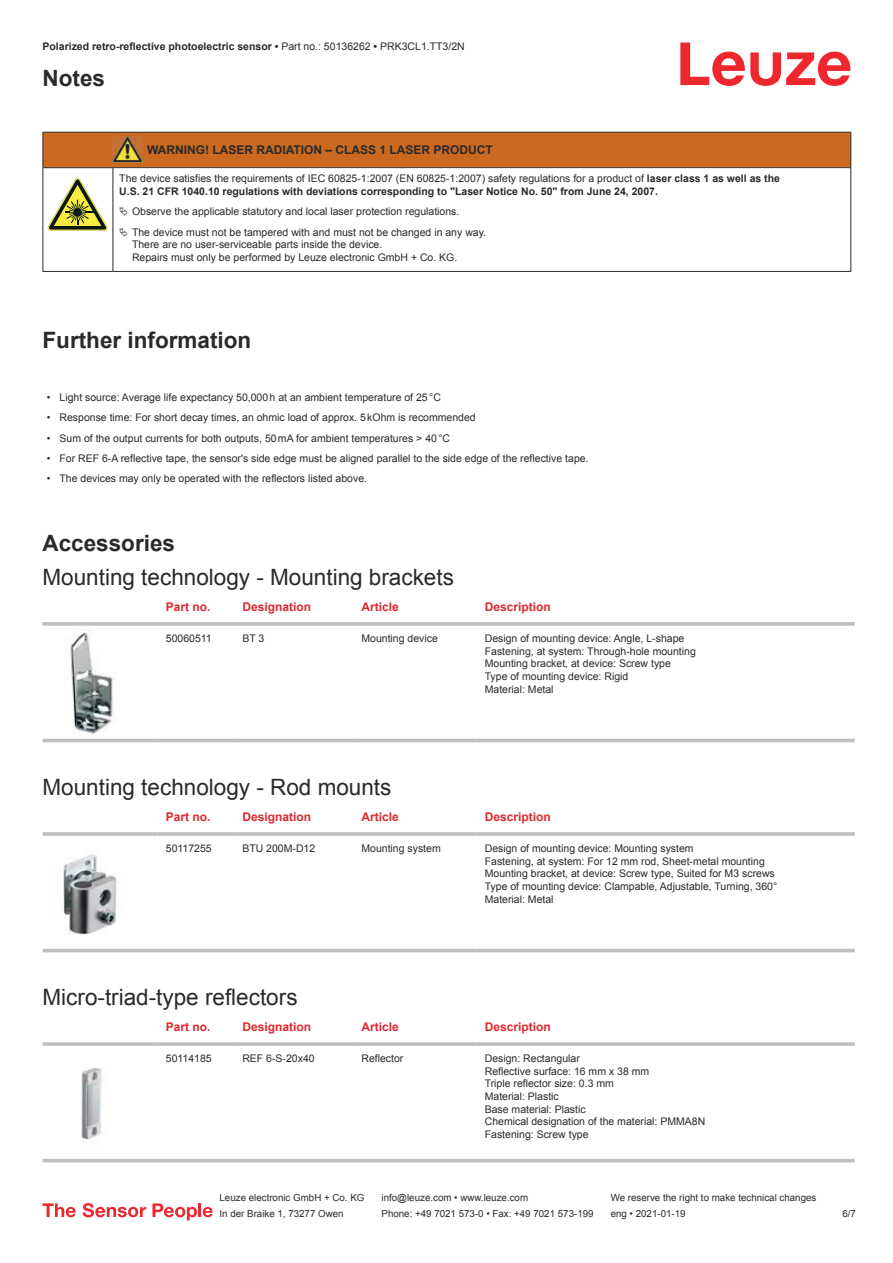
<style>
.page{position:relative;width:893px;height:1263px;background:#fff}
.page>*{position:absolute;margin:0;border:0;box-sizing:border-box;transform-origin:0 0}
.t1{font:22.5px "Arial";color:#2b292a}
.t2{font:700 22.5px "Arial";color:#2b292a}
.t3{font:700 12px "Arial";color:#db2a30}
.t4{font:700 12px "Arial";color:#2b292a}
.t5{font:10.5px/12.6px "Arial";color:#2b292a}
.t6{font:700 10.5px/12.6px "Arial";color:#2b292a}
.t7{font:9.75px "Arial";color:#2b292a}
.s1{font-weight:400}
</style>
<div class="page">
<svg style="left:680px;top:43px;width:170px;height:43px"></svg>
<svg style="left:43px;top:629px;width:812px;height:114px"></svg>
<svg style="left:43px;top:622px;width:114px;height:4px"></svg>
<hr style="left:157px;top:622px;width:77px;height:4px;background:#c5c7c9">
<svg style="left:234px;top:622px;width:119px;height:4px"></svg>
<svg style="left:353px;top:622px;width:123px;height:4px"></svg>
<hr style="left:476px;top:622px;width:379px;height:4px;background:#c5c7c9">
<hr style="left:43px;top:739px;width:114px;height:3px;background:#bdbfc1">
<hr style="left:157px;top:739px;width:77px;height:3px;background:#bdbfc1">
<hr style="left:234px;top:739px;width:119px;height:3px;background:#bdbfc1">
<hr style="left:353px;top:739px;width:123px;height:3px;background:#bdbfc1">
<hr style="left:476px;top:739px;width:379px;height:3px;background:#bdbfc1">
<img style="left:65px;top:630px;width:53px;height:106px">
<svg style="left:43px;top:948px;width:812px;height:5px;fill:#eeefef"></svg>
<hr style="left:43px;top:832px;width:114px;height:4px;background:#bdbfc1">
<hr style="left:157px;top:832px;width:77px;height:4px;background:#c9cbcd">
<hr style="left:234px;top:832px;width:119px;height:4px;background:#c4c6c7">
<hr style="left:353px;top:832px;width:123px;height:4px;background:#bdbfc1">
<hr style="left:476px;top:832px;width:379px;height:4px;background:#c9cbcd">
<hr style="left:43px;top:949px;width:114px;height:3px;background:#bdbfc1">
<hr style="left:157px;top:949px;width:77px;height:3px;background:#bdbfc1">
<hr style="left:234px;top:949px;width:119px;height:3px;background:#bdbfc1">
<hr style="left:353px;top:949px;width:123px;height:3px;background:#bdbfc1">
<hr style="left:476px;top:949px;width:379px;height:3px;background:#bdbfc1">
<img style="left:63px;top:854px;width:54px;height:81px">
<svg style="left:43px;top:1162px;width:812px;height:1px"></svg>
<hr style="left:43px;top:1042px;width:114px;height:4px;background:#bdbfc1">
<hr style="left:157px;top:1042px;width:77px;height:4px;background:#c7c9ca">
<hr style="left:234px;top:1042px;width:119px;height:4px;background:#bdbfc1">
<hr style="left:353px;top:1042px;width:123px;height:4px;background:#bdbfc1">
<hr style="left:476px;top:1042px;width:379px;height:4px;background:#c7c9ca">
<hr style="left:43px;top:1159px;width:114px;height:3px;background:#bdbfc1">
<hr style="left:157px;top:1159px;width:77px;height:3px;background:#bdbfc1">
<hr style="left:234px;top:1159px;width:119px;height:3px;background:#bdbfc1">
<hr style="left:353px;top:1159px;width:123px;height:3px;background:#bdbfc1">
<hr style="left:476px;top:1159px;width:379px;height:3px;background:#bdbfc1">
<img style="left:81px;top:1068px;width:21px;height:75px">
<svg style="left:43px;top:1203px;width:33px;height:14px"></svg>
<svg style="left:83px;top:1203px;width:63px;height:14px"></svg>
<svg style="left:153px;top:1203px;width:44px;height:17px"></svg>
<hr style="left:198px;top:1203px;width:3px;height:14px;background:#ed272d">
<svg style="left:203px;top:1207px;width:10px;height:10px"></svg>
<div style="left:44px;top:133px;width:806px;height:34px;background:#ca691f"></div>
<svg style="left:44px;top:168px;width:806px;height:103px"></svg>
<hr style="left:43px;top:132px;width:70px;height:1px;background:#2b292a">
<hr style="left:43px;top:133px;width:1px;height:34px;background:#2b292a">
<hr style="left:43px;top:167px;width:70px;height:1px;background:#2b292a">
<hr style="left:113px;top:132px;width:30px;height:1px;background:#2b292a">
<hr style="left:113px;top:167px;width:30px;height:1px;background:#2b292a">
<hr style="left:143px;top:132px;width:708px;height:1px;background:#2b292a">
<hr style="left:850px;top:133px;width:1px;height:34px;background:#2b292a">
<hr style="left:143px;top:167px;width:708px;height:1px;background:#2b292a">
<hr style="left:43px;top:168px;width:1px;height:99px;background:#2b292a">
<hr style="left:113px;top:168px;width:1px;height:99px;background:#2b292a">
<hr style="left:850px;top:168px;width:1px;height:99px;background:#2b292a">
<hr style="left:43px;top:271px;width:70px;height:1px;background:#2b292a">
<hr style="left:113px;top:271px;width:30px;height:1px;background:#2b292a">
<hr style="left:143px;top:271px;width:708px;height:1px;background:#2b292a">
<img style="left:113px;top:136px;width:30px;height:27px">
<svg style="left:47px;top:178px;width:60px;height:53px"></svg>
<svg style="left:115px;top:169px;width:734px;height:98px"></svg>
<svg style="left:120px;top:207px;width:8px;height:9px"></svg>
<svg style="left:120px;top:227px;width:8px;height:10px"></svg>
<p class="t6" style="left:43px;top:41px;width:424px">Polarized retro-reflective photoelectric sensor • <span class="s1">Part no.: 50136262</span> • <span class="s1">PRK3CL1.TT3/2N</span></p>
<h1 class="t2" style="left:43px;top:70px;width:64px">Notes</h1>
<p class="t4" style="left:147px;top:145px;width:347px">WARNING! LASER RADIATION – CLASS 1 LASER PRODUCT</p>
<p class="t6" style="left:119px;top:173px;width:662px"><span class="s1">The device satisfies the requirements of IEC 60825-1:2007 (EN 60825-1:2007) safety regulations for a product of</span> laser class 1 as well as the<br>U.S. 21 CFR 1040.10 regulations with deviations corresponding to "Laser Notice No. 50" from June 24, 2007.</p>
<p class="t5" style="left:132px;top:202px;width:356px;line-height:20.2px">Observe the applicable statutory and local laser protection regulations.<br>The device must not be tampered with and must not be changed in any way.</p>
<p class="t5" style="left:132px;top:239px;width:327px">There are no user-serviceable parts inside the device.<br>Repairs must only be performed by Leuze electronic GmbH + Co. KG.</p>
<h1 class="t2" style="left:43px;top:332px;width:210px">Further information</h1>
<p class="t5" style="left:47px;top:392px;width:396px">• Light source: Average life expectancy 50,000 h at an ambient temperature of 25 °C</p>
<p class="t5" style="left:47px;top:412px;width:430px">• Response time: For short decay times, an ohmic load of approx. 5 kOhm is recommended</p>
<p class="t5" style="left:47px;top:432px;width:405px">• Sum of the output currents for both outputs, 50 mA for ambient temperatures &gt; 40 °C</p>
<p class="t5" style="left:47px;top:453px;width:543px">• For REF 6-A reflective tape, the sensor's side edge must be aligned parallel to the side edge of the reflective tape.</p>
<p class="t5" style="left:47px;top:473px;width:322px">• The devices may only be operated with the reflectors listed above.</p>
<h1 class="t2" style="left:43px;top:535px;width:134px">Accessories</h1>
<h1 class="t1" style="left:43px;top:569px;width:413px">Mounting technology - Mounting brackets</h1>
<p class="t3" style="left:166px;top:602px;width:46px">Part no.</p>
<p class="t3" style="left:242px;top:602px;width:70px">Designation</p>
<p class="t3" style="left:361px;top:602px;width:39px">Article</p>
<p class="t3" style="left:485px;top:602px;width:68px">Description</p>
<p class="t5" style="left:166px;top:633px;width:47px">50060511</p>
<p class="t5" style="left:242px;top:633px;width:23px">BT 3</p>
<p class="t5" style="left:361px;top:633px;width:78px">Mounting device</p>
<p class="t5" style="left:485px;top:633px;width:213px">Design of mounting device: Angle, L-shape Fastening, at system: Through-hole mounting Mounting bracket, at device: Screw type Type of mounting device: Rigid<br>Material: Metal</p>
<h1 class="t1" style="left:43px;top:779px;width:350px">Mounting technology - Rod mounts</h1>
<p class="t3" style="left:166px;top:813px;width:46px">Part no.</p>
<p class="t3" style="left:242px;top:813px;width:70px">Designation</p>
<p class="t3" style="left:361px;top:813px;width:39px">Article</p>
<p class="t3" style="left:485px;top:813px;width:68px">Description</p>
<p class="t5" style="left:166px;top:843px;width:47px">50117255</p>
<p class="t5" style="left:242px;top:843px;width:74px">BTU 200M-D12</p>
<p class="t5" style="left:361px;top:843px;width:81px">Mounting system</p>
<p class="t5" style="left:485px;top:843px;width:294px">Design of mounting device: Mounting system<br>Fastening, at system: For 12 mm rod, Sheet-metal mounting Mounting bracket, at device: Screw type, Suited for M3 screws Type of mounting device: Clampable, Adjustable, Turning, 360° Material: Metal</p>
<h1 class="t1" style="left:43px;top:989px;width:257px">Micro-triad-type reflectors</h1>
<p class="t3" style="left:166px;top:1023px;width:46px">Part no.</p>
<p class="t3" style="left:242px;top:1023px;width:70px">Designation</p>
<p class="t3" style="left:361px;top:1023px;width:39px">Article</p>
<p class="t3" style="left:485px;top:1023px;width:68px">Description</p>
<p class="t5" style="left:166px;top:1053px;width:47px">50114185</p>
<p class="t5" style="left:242px;top:1053px;width:74px">REF 6-S-20x40</p>
<p class="t5" style="left:361px;top:1053px;width:44px">Reflector</p>
<p class="t5" style="left:485px;top:1053px;width:222px">Design: Rectangular<br>Reflective surface: 16 mm x 38 mm<br>Triple reflector size: 0.3 mm<br>Material: Plastic<br>Base material: Plastic<br>Chemical designation of the material: PMMA8N<br>Fastening: Screw type</p>
<p class="t7" style="left:220px;top:1194px;width:146px">Leuze electronic GmbH + Co. KG</p>
<p class="t7" style="left:381px;top:1194px;width:148px">info@leuze.com • www.leuze.com</p>
<p class="t7" style="left:611px;top:1194px;width:207px">We reserve the right to make technical changes</p>
<p class="t7" style="left:220px;top:1210px;width:126px">In der Braike 1, 73277 Owen</p>
<p class="t7" style="left:381px;top:1210px;width:214px">Phone: +49 7021 573-0 • Fax: +49 7021 573-199</p>
<p class="t7" style="left:611px;top:1210px;width:76px">eng • 2021-01-19</p>
<p class="t7" style="left:842px;top:1210px;width:15px">6 /7</p>
</div>
